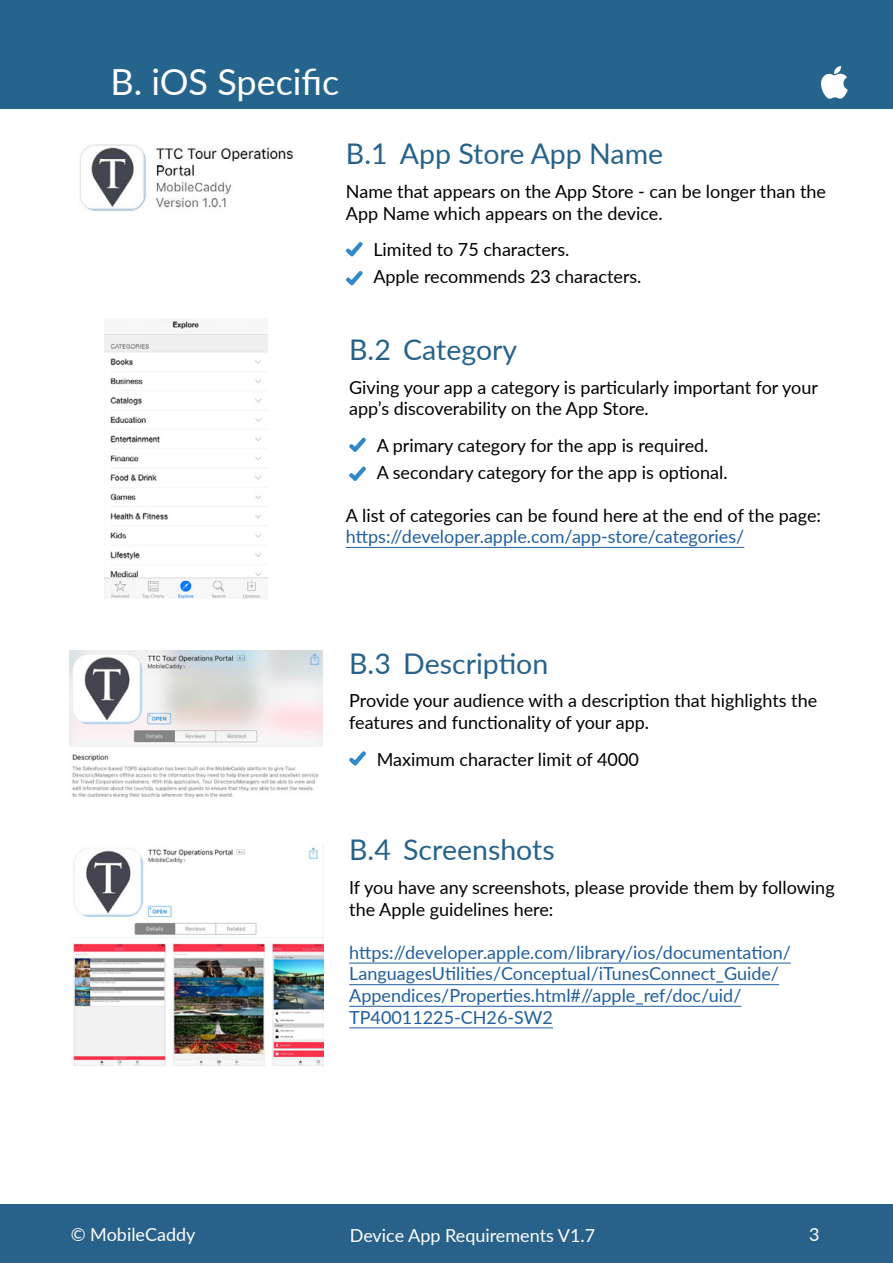
<style>
.page{position:relative;width:893px;height:1263px;background:#fff}
.page>*{position:absolute;margin:0;border:0;box-sizing:border-box;transform-origin:0 0}
.t1{font:36px "Lato";color:#fff}
.t2{font:28.5px "Lato";color:#26628a}
.t3{font:18px/21.6px "Lato";color:#000101}
.t4{font:18px/21.6px "Lato";color:#215e9e}
.t5{font:18px/27px "Lato";color:#000}
.t6{font:18px "Lato";color:#fff}
</style>
<div class="page">
<div style="left:0;top:0;width:893px;height:109px;background:#25648d"></div>
<svg style="left:821px;top:66px;width:27px;height:33px"></svg>
<svg style="left:346px;top:242px;width:17px;height:14px"></svg>
<svg style="left:346px;top:271px;width:17px;height:14px"></svg>
<svg style="left:349px;top:437px;width:17px;height:15px"></svg>
<svg style="left:349px;top:466px;width:17px;height:15px"></svg>
<img style="left:80px;top:144px;width:214px;height:67px">
<hr style="left:346px;top:547px;width:398px;height:1px;background:#215e9e">
<img style="left:104px;top:318px;width:164px;height:280px">
<svg style="left:349px;top:751px;width:17px;height:15px"></svg>
<img style="left:69px;top:651px;width:253px;height:147px">
<hr style="left:349px;top:963px;width:442px;height:1px;background:#215e9e">
<hr style="left:349px;top:984px;width:430px;height:1px;background:#215e9e">
<hr style="left:349px;top:1006px;width:392px;height:1px;background:#215e9e">
<hr style="left:349px;top:1027px;width:204px;height:1px;background:#215e9e">
<img style="left:69px;top:846px;width:254px;height:220px">
<div style="left:0;top:1205px;width:893px;height:58px;background:#286189"></div>
<h1 class="t1" style="left:111px;top:56px;width:230px">B. iOS Specific</h1>
<h2 class="t2" style="left:346px;top:134px;width:319px">B.1 App Store App Name</h2>
<p class="t3" style="left:346px;top:180px;width:482px">Name that appears on the App Store - can be longer than the<br>App Name which appears on the device.</p>
<p class="t5" style="left:373px;top:236px;width:270px">Limited to 75 characters.<br>Apple recommends 23 characters.</p>
<h2 class="t2" style="left:349px;top:329px;width:170px">B.2 Category</h2>
<p class="t3" style="left:349px;top:376px;width:470px">Giving your app a category is particularly important for your app’s discoverability on the App Store.</p>
<p class="t5" style="left:377px;top:431px;width:352px">A primary category for the app is required.<br>A secondary category for the app is optional.</p>
<p class="t5" style="left:346px;top:501px;width:477px">A list of categories can be found here at the end of the page:</p>
<p class="t4" style="left:346px;top:525px;width:400px">https://developer.apple.com/app-store/categories/</p>
<h2 class="t2" style="left:349px;top:643px;width:201px">B.3 Description</h2>
<p class="t3" style="left:349px;top:689px;width:469px">Provide your audience with a description that highlights the features and functionality of your app.</p>
<p class="t5" style="left:377px;top:745px;width:264px">Maximum character limit of 4000</p>
<h2 class="t2" style="left:349px;top:830px;width:207px">B.4 Screenshots</h2>
<p class="t3" style="left:349px;top:876px;width:487px">If you have any screenshots, please provide them by following the Apple guidelines here:</p>
<p class="t4" style="left:349px;top:941px;width:443px">https://developer.apple.com/library/ios/documentation/ LanguagesUtilities/Conceptual/iTunesConnect_Guide/ Appendices/Properties.html#//apple_ref/doc/uid/ TP40011225-CH26-SW2</p>
<p class="t6" style="left:71px;top:1222px;width:126px">© MobileCaddy</p>
<p class="t6" style="left:350px;top:1223px;width:247px">Device App Requirements V1.7</p>
<p class="t6" style="left:809px;top:1222px;width:12px">3</p>
</div>
